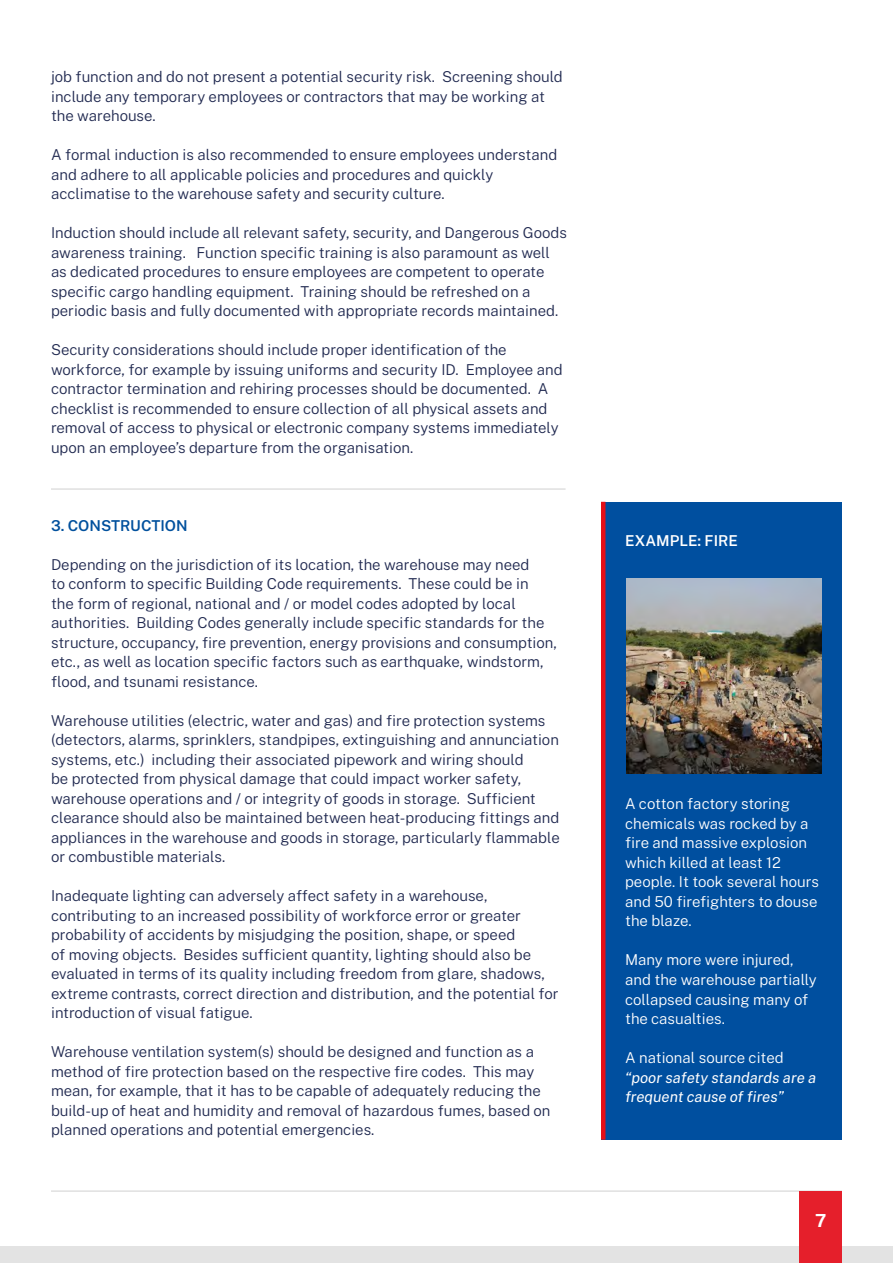
<style>
.page{position:relative;width:893px;height:1263px;background:#fff}
.page>*{position:absolute;margin:0;border:0;box-sizing:border-box;transform-origin:0 0}
.t1{font:700 18px "Public Sans";color:#fff}
.t2{font:300 15px/19.5px "Public Sans";color:#202950}
.t3{font:300 15px/19.5px "Public Sans";color:#fff}
.t4{font:italic 15px/19.5px "Public Sans";color:#fff}
.t5{font:600 15px "Public Sans";color:#00509d}
.t6{font:600 15px "Public Sans";color:#fff}
</style>
<div class="page">
<div style="left:0;top:1246px;width:893px;height:17px;background:#e3e3e3"></div>
<hr style="left:51px;top:1191px;width:791px;height:1px;background:#d0d0d0">
<div style="left:799px;top:1191px;width:43px;height:72px;background:#e51f2b"></div>
<hr style="left:51px;top:489px;width:515px;height:1px;background:#d0d0d0">
<div style="left:601px;top:502px;width:241px;height:638px;background:#004f9f"></div>
<hr style="left:601px;top:502px;width:4px;height:638px;background:#e30f18">
<img style="left:626px;top:578px;width:196px;height:196px">
<p class="t2" style="left:51px;top:66px;width:513px">job function and do not present a potential security risk. Screening should include any temporary employees or contractors that may be working at the warehouse.</p>
<p class="t2" style="left:51px;top:144px;width:508px">A formal induction is also recommended to ensure employees understand and adhere to all applicable policies and procedures and quickly acclimatise to the warehouse safety and security culture.</p>
<p class="t2" style="left:51px;top:222px;width:517px">Induction should include all relevant safety, security, and Dangerous Goods awareness training. Function specific training is also paramount as well as dedicated procedures to ensure employees are competent to operate specific cargo handling equipment. Training should be refreshed on a periodic basis and fully documented with appropriate records maintained.</p>
<p class="t2" style="left:51px;top:339px;width:513px">Security considerations should include proper identification of the workforce, for example by issuing uniforms and security ID. Employee and contractor termination and rehiring processes should be documented. A checklist is recommended to ensure collection of all physical assets and removal of access to physical or electronic company systems immediately upon an employee’s departure from the organisation.</p>
<p class="t5" style="left:51px;top:514px;width:138px">3. CONSTRUCTION</p>
<p class="t2" style="left:51px;top:554px;width:507px">Depending on the jurisdiction of its location, the warehouse may need<br>to conform to specific Building Code requirements. These could be in<br>the form of regional, national and / or model codes adopted by local authorities. Building Codes generally include specific standards for the structure, occupancy, fire prevention, energy provisions and consumption, etc., as well as location specific factors such as earthquake, windstorm, flood, and tsunami resistance.</p>
<p class="t2" style="left:51px;top:710px;width:510px">Warehouse utilities (electric, water and gas) and fire protection systems (detectors, alarms, sprinklers, standpipes, extinguishing and annunciation systems, etc.) including their associated pipework and wiring should<br>be protected from physical damage that could impact worker safety, warehouse operations and / or integrity of goods in storage. Sufficient clearance should also be maintained between heat-producing fittings and appliances in the warehouse and goods in storage, particularly flammable or combustible materials.</p>
<p class="t2" style="left:51px;top:885px;width:509px">Inadequate lighting can adversely affect safety in a warehouse, contributing to an increased possibility of workforce error or greater probability of accidents by misjudging the position, shape, or speed<br>of moving objects. Besides sufficient quantity, lighting should also be evaluated in terms of its quality including freedom from glare, shadows, extreme contrasts, correct direction and distribution, and the potential for introduction of visual fatigue.</p>
<p class="t2" style="left:51px;top:1041px;width:501px">Warehouse ventilation system(s) should be designed and function as a method of fire protection based on the respective fire codes. This may mean, for example, that it has to be capable of adequately reducing the build-up of heat and humidity and removal of hazardous fumes, based on planned operations and potential emergencies.</p>
<p class="t6" style="left:625px;top:529px;width:114px">EXAMPLE: FIRE</p>
<p class="t3" style="left:625px;top:793px;width:195px">A cotton factory storing chemicals was rocked by a fire and massive explosion which killed at least 12 people. It took several hours and 50 firefighters to douse the blaze.</p>
<p class="t3" style="left:625px;top:949px;width:193px">Many more were injured, and the warehouse partially collapsed causing many of the casualties.</p>
<p class="t3" style="left:625px;top:1047px;width:160px">A national source cited</p>
<p class="t4" style="left:625px;top:1067px;width:193px">“poor safety standards are a frequent cause of fires”</p>
<p class="t1" style="left:815px;top:1207px;width:13px">7</p>
</div>
